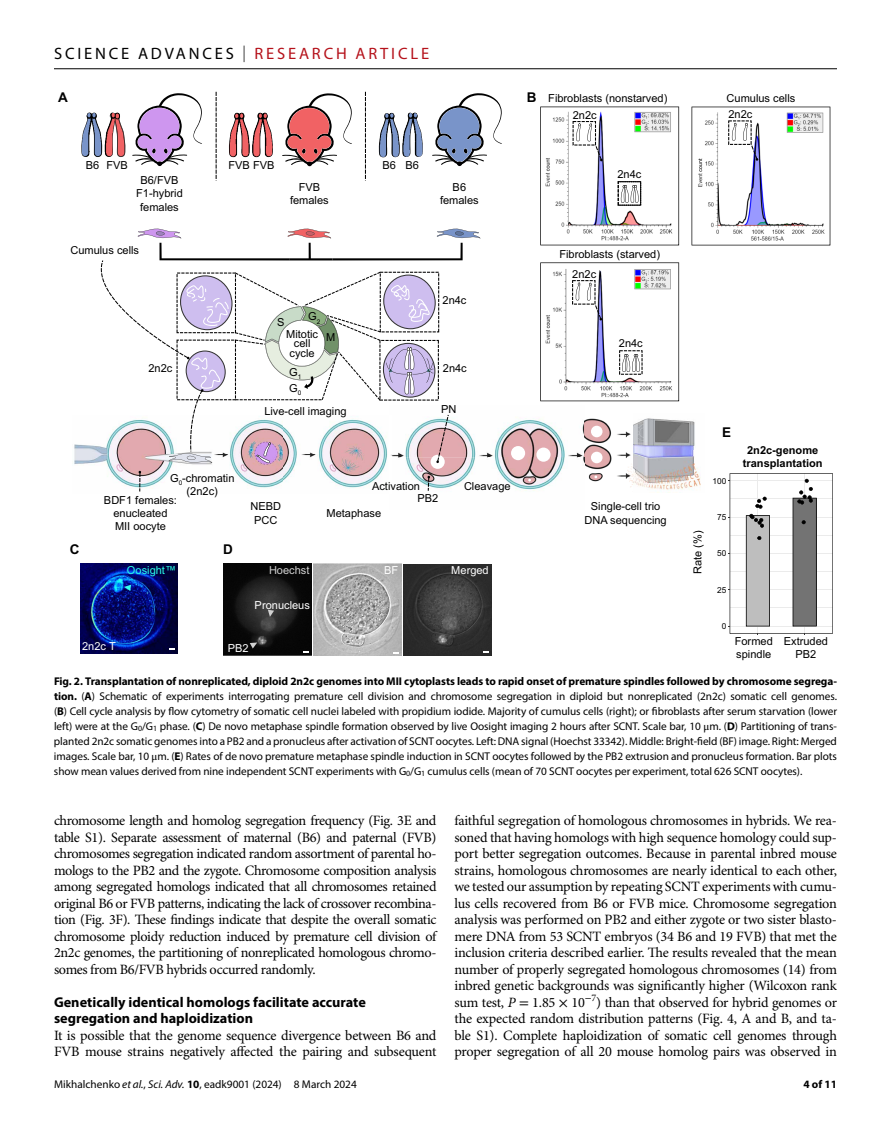
<style>
.page{position:relative;width:891px;height:1134px;background:#fff}
.page>*{position:absolute;margin:0;border:0;box-sizing:border-box;transform-origin:0 0}
.t1{font:16.5px "Myriad Pro";letter-spacing:.17em;color:#000}
.t2{font:14.25px/16.5px "Minion Pro";letter-spacing:-.02em;color:#000;text-align:justify}
.t3{font:700 14.25px/16.5px "Myriad Pro";color:#000}
.t4{font:700 13.5px "Arial";color:#000}
.t5{font:11.25px/15px "Myriad Pro";letter-spacing:-.005em;color:#000;text-align:justify}
.t6{font:700 11.25px "Myriad Pro";color:#000}
.t7{font:11.1px/13.2px "Arial";color:#000;text-align:center}
.t8{font:700 11.1px/13.2px "Arial";color:#000;text-align:center}
.t9{font:11.1px "Arial";color:#fff}
.t10{font:11.1px "Arial";color:#2affe8}
.t11{font:11.1px "Arial";color:#d1d1d1}
.t12{font:8.25px "Arial";color:#000}
.s1{font-weight:300}
.s2{color:#b5121b}
.s3{font-weight:700}
.s4{font-family:"STIX"}
.s5{font-style:italic}
</style>
<div class="page">
<hr style="left:54px;top:68px;width:783px;height:1px;background:#000">
<img style="left:546px;top:110px;width:278px;height:287px">
<svg style="left:728px;top:474px;width:105px;height:161px"></svg>
<img style="left:404px;top:564px;width:87px;height:91px">
<img style="left:314px;top:564px;width:88px;height:91px">
<img style="left:224px;top:564px;width:88px;height:91px">
<img style="left:74px;top:444px;width:312px;height:45px">
<svg style="left:138px;top:471px;width:3px;height:21px"></svg>
<img style="left:407px;top:418px;width:220px;height:73px">
<svg style="left:132px;top:93px;width:70px;height:73px"></svg>
<svg style="left:113px;top:113px;width:12px;height:44px"></svg>
<svg style="left:282px;top:93px;width:70px;height:73px"></svg>
<svg style="left:234px;top:113px;width:2px;height:7px"></svg>
<svg style="left:432px;top:93px;width:70px;height:73px"></svg>
<svg style="left:216px;top:92px;width:1px;height:89px"></svg>
<svg style="left:365px;top:92px;width:1px;height:89px"></svg>
<img style="left:80px;top:564px;width:97px;height:90px">
<svg style="left:124px;top:585px;width:7px;height:6px"></svg>
<svg style="left:250px;top:643px;width:7px;height:6px"></svg>
<svg style="left:268px;top:610px;width:6px;height:7px"></svg>
<svg style="left:427px;top:476px;width:3px;height:15px"></svg>
<div style="left:431px;top:455px;width:14px;height:14px;background:#fff;border-radius:50%"></div>
<div style="left:511px;top:446px;width:14px;height:14px;background:#fff;border-radius:50%"></div>
<div style="left:536px;top:448px;width:15px;height:14px;background:#fff;border-radius:50%"></div>
<div style="left:591px;top:426px;width:12px;height:11px;background:#fff;border-radius:50%"></div>
<div style="left:591px;top:452px;width:12px;height:11px;background:#fff;border-radius:50%"></div>
<img style="left:633px;top:418px;width:62px;height:35px">
<img style="left:633px;top:453px;width:51px;height:40px">
<img style="left:684px;top:450px;width:17px;height:40px">
<img style="left:627px;top:432px;width:6px;height:55px">
<svg style="left:101px;top:229px;width:379px;height:234px"></svg>
<svg style="left:540px;top:107px;width:139px;height:138px"></svg>
<svg style="left:692px;top:107px;width:138px;height:138px"></svg>
<svg style="left:540px;top:262px;width:139px;height:139px"></svg>
<img style="left:81px;top:113px;width:32px;height:44px">
<img style="left:236px;top:113px;width:37px;height:44px">
<img style="left:382px;top:113px;width:41px;height:44px">
<p class="t1" style="left:54px;top:44px;width:376px">Science Adva nces <span class="s1">|</span> <span class="s2">Resear ch Ar ticle</span></p>
<p class="t4" style="left:58px;top:90px;width:11px">A</p>
<p class="t7" style="left:86px;top:159px;width:44px">B6 FVB</p>
<p class="t7" style="left:136px;top:174px;width:48px">B6/FVB<br>F1-hybrid females</p>
<p class="t7" style="left:70px;top:244px;width:70px">Cumulus cells</p>
<p class="t7" style="left:149px;top:362px;width:25px">2n2c</p>
<p class="t7" style="left:228px;top:159px;width:48px">FVB FVB</p>
<p class="t7" style="left:290px;top:180px;width:40px">FVB females</p>
<p class="t7" style="left:277px;top:316px;width:9px">S</p>
<p class="t7" style="left:308px;top:310px;width:14px">G<sub>2</sub></p>
<p class="t7" style="left:286px;top:329px;width:33px;line-height:9.6px">Mitotic cell cycle</p>
<p class="t7" style="left:289px;top:381px;width:14px">G<sub>0</sub></p>
<p class="t7" style="left:289px;top:365px;width:14px">G<sub>1</sub></p>
<p class="t7" style="left:326px;top:331px;width:11px">M</p>
<p class="t7" style="left:264px;top:405px;width:84px">Live-cell imaging</p>
<p class="t7" style="left:382px;top:159px;width:38px">B6 B6</p>
<p class="t7" style="left:440px;top:180px;width:40px">B6 females</p>
<p class="t7" style="left:443px;top:293px;width:25px">2n4c</p>
<p class="t7" style="left:443px;top:362px;width:25px">2n4c</p>
<p class="t7" style="left:441px;top:403px;width:17px">PN</p>
<p class="t4" style="left:70px;top:541px;width:11px">C</p>
<p class="t7" style="left:170px;top:471px;width:66px">G<sub>0</sub>-chromatin (2n2c)</p>
<p class="t7" style="left:104px;top:493px;width:75px">BDF1 females: enucleated<br>MII oocyte</p>
<p class="t7" style="left:250px;top:500px;width:32px">NEBD<br>PCC</p>
<p class="t7" style="left:327px;top:507px;width:56px">Metaphase</p>
<p class="t7" style="left:372px;top:479px;width:49px">Activation</p>
<p class="t7" style="left:464px;top:479px;width:48px">Cleavage</p>
<p class="t7" style="left:417px;top:492px;width:22px">PB2</p>
<p class="t10" style="left:127px;top:563px;width:51px">Oosight™</p>
<p class="t4" style="left:223px;top:542px;width:11px">D</p>
<p class="t11" style="left:269px;top:563px;width:42px">Hoechst</p>
<p class="t9" style="left:384px;top:563px;width:16px">BF</p>
<p class="t9" style="left:451px;top:563px;width:39px">Merged</p>
<p class="t9" style="left:255px;top:598px;width:57px">Pronucleus</p>
<p class="t9" style="left:82px;top:639px;width:35px">2n2c T</p>
<p class="t9" style="left:228px;top:640px;width:22px">PB2</p>
<p class="t4" style="left:527px;top:90px;width:11px">B</p>
<p class="t7" style="left:548px;top:92px;width:121px">Fibroblasts (nonstarved)</p>
<p class="t7" style="left:727px;top:92px;width:70px">Cumulus cells</p>
<p class="t7" style="left:573px;top:108px;width:25px">2n2c</p>
<p class="t7" style="left:728px;top:108px;width:25px">2n2c</p>
<p class="t7" style="left:617px;top:168px;width:25px">2n4c</p>
<p class="t7" style="left:559px;top:248px;width:102px">Fibroblasts (starved)</p>
<p class="t7" style="left:572px;top:267px;width:25px">2n2c</p>
<p class="t7" style="left:619px;top:337px;width:25px">2n4c</p>
<p class="t7" style="left:584px;top:500px;width:84px">Single-cell trio<br>DNA sequencing</p>
<p class="t4" style="left:722px;top:424px;width:11px">E</p>
<p class="t12" style="left:713px;top:476px;width:15px">100</p>
<p class="t8" style="left:743px;top:444px;width:81px">2n2c-genome transplantation</p>
<p class="t7" style="left:691px;top:574px;width:45px;rotate:-90deg">Rate (%)</p>
<p class="t12" style="left:717px;top:512px;width:11px">75</p>
<p class="t12" style="left:717px;top:548px;width:11px">50</p>
<p class="t12" style="left:717px;top:584px;width:11px">25</p>
<p class="t12" style="left:722px;top:620px;width:6px">0</p>
<p class="t7" style="left:735px;top:635px;width:40px;text-align:left">Formed spindle</p>
<p class="t7" style="left:784px;top:635px;width:46px">Extruded<br>PB2</p>
<p class="t5" style="left:54px;top:673px;width:785px"><span class="s3">Fig. 2. Transplantation of nonreplicated, diploid 2n2c genomes into MII cytoplasts leads to rapid onset of premature spindles followed by chromosome segrega&shy;tion.</span> (<span class="s3">A</span>) Schematic of experiments interrogating premature cell division and chromosome segregation in diploid but nonreplicated (2n2c) somatic cell genomes. (<span class="s3">B</span>) Cell cycle analysis by flow cytometry of somatic cell nuclei labeled with propidium iodide. Majority of cumulus cells (right); or fibroblasts after serum starvation (lower left) were at the G<sub>0</sub>/G<sub>1</sub> phase. (<span class="s3">C</span>) De novo metaphase spindle formation observed by live Oosight imaging 2 hours after SCNT. Scale bar, 10 <span class="s4">μ</span>m. (<span class="s3">D</span>) Partitioning of trans&shy;planted 2n2c somatic genomes into a PB2 and a pronucleus after activation of SCNT</p>
<p class="t5" style="left:54px;top:733px;width:785px;text-indent:382px">oocytes. Left: DNA signal (Hoechst 33342). Middle: Bright-field (BF) image. Right: Merged images. Scale bar, 10 <span class="s4">μ</span>m. (<span class="s3">E</span>) Rates of de novo premature metaphase spindle induction in SCNT</p>
<p class="t5" style="left:492px;top:748px;width:346px">oocytes followed by the PB2 extrusion and pronucleus formation. Bar plots</p>
<p class="t5" style="left:54px;top:763px;width:248px">show mean values derived from nine independent SCNT</p>
<p class="t5" style="left:316px;top:763px;width:247px">experiments with G<sub>0</sub>/G<sub>1</sub> cumulus cells (mean of 70 SCNT</p>
<p class="t5" style="left:576px;top:763px;width:171px">oocytes per experiment, total 626 SCNT</p>
<p class="t5" style="left:761px;top:763px;width:43px">oocytes).</p>
<p class="t2" style="left:54px;top:813px;width:384px">chromosome length and homolog segregation frequency (Fig. 3E and table S1). Separate assessment of maternal (B6) and paternal (FVB) chromosomes segregation indicated random assortment of parental ho&shy;mologs to the PB2 and the zygote. Chromosome composition analysis among segregated homologs indicated that all chromosomes retained original B6 or FVB patterns, indicating the lack of crossover recombina&shy;tion (Fig. 3F). These findings indicate that despite the overall somatic chromosome ploidy reduction induced by premature cell division of 2n2c genomes, the partitioning of nonreplicated homologous chromo&shy;somes from B6/FVB hybrids occurred randomly.</p>
<p class="t3" style="left:54px;top:993px;width:313px">Genetically identical homologs facilitate accurate segregation and haploidization</p>
<p class="t2" style="left:54px;top:1028px;width:384px">It is possible that the genome sequence divergence between B6 and<br>FVB mouse strains negatively affected the pairing and subsequent</p>
<p class="t5" style="left:54px;top:1076px;width:304px">Mikhalchenko <span class="s5">et al.</span>, <span class="s5">Sci. Adv.</span> <span class="s3">10</span>, eadk9001 (2024) 8 March 2024</p>
<p class="t2" style="left:454px;top:813px;width:384px">faithful segregation of homologous chromosomes in hybrids. We rea&shy;soned that having homologs with high sequence homology could sup&shy;port better segregation outcomes. Because in parental inbred mouse strains, homologous chromosomes are nearly identical to each other, we tested our assumption by repeating SCNT experiments with cumu&shy;lus cells recovered from B6 or FVB mice. Chromosome segregation analysis was performed on PB2 and either zygote or two sister blasto&shy;mere DNA from 53 SCNT embryos (34 B6 and 19 FVB) that met the inclusion criteria described earlier. The results revealed that the mean number of properly segregated homologous chromosomes (14) from inbred genetic backgrounds was significantly higher (Wilcoxon rank sum test, <span class="s5">P</span> <span class="s4">=</span> 1.85 <span class="s4">×</span> 10<sup>−</sup><sup>7</sup>) than that observed for hybrid genomes or the expected random distribution patterns (Fig. 4, A and B, and ta&shy;ble S1). Complete haploidization of somatic cell genomes through proper segregation of all 20 mouse homolog pairs was observed in</p>
<p class="t6" style="left:803px;top:1076px;width:35px">4 of 11</p>
</div>
